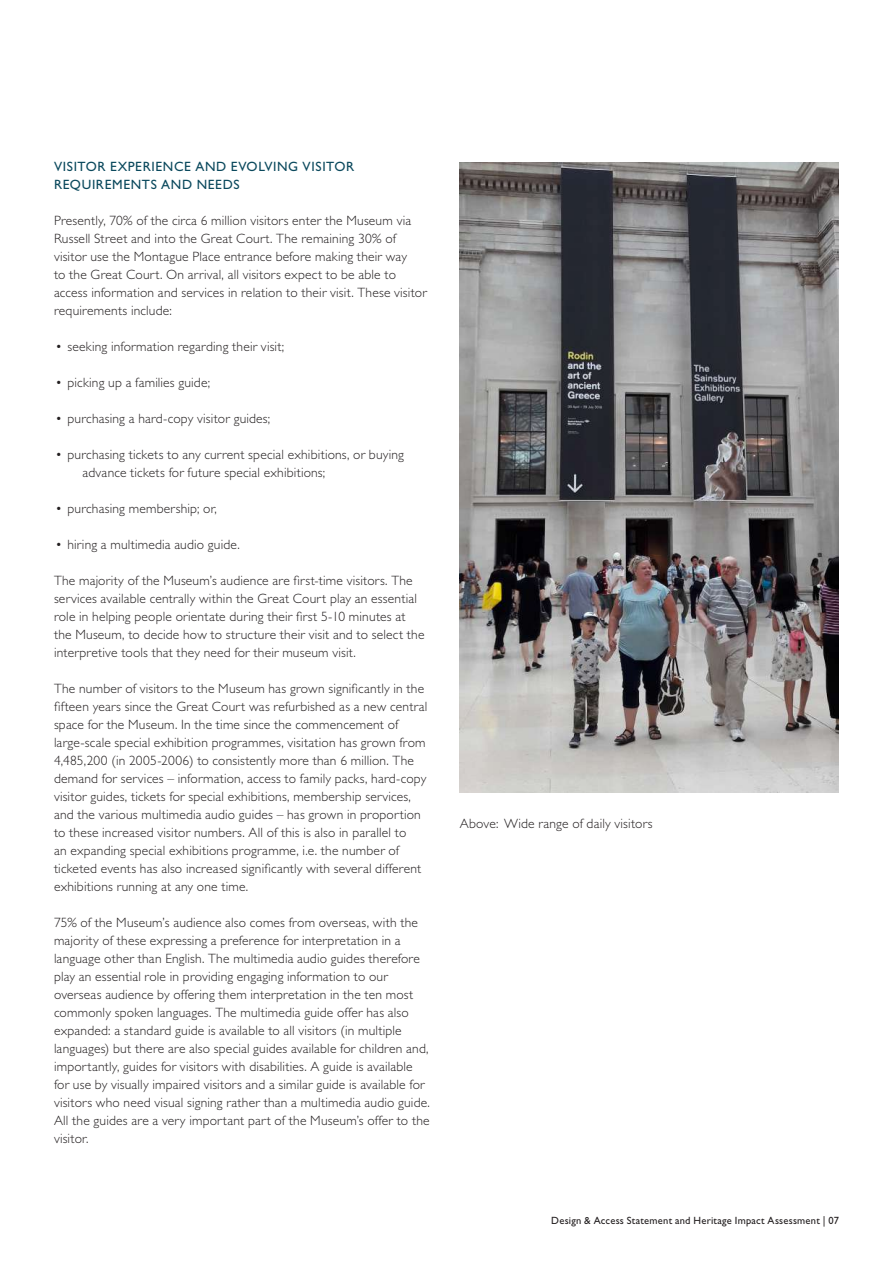
<style>
.page{position:relative;width:893px;height:1263px;background:#fff}
.page>*{position:absolute;margin:0;border:0;box-sizing:border-box;transform-origin:0 0}
.t1{font:300 13.5px/18px "Gill Sans Std";letter-spacing:.015em;color:#231f20}
.t2{font:13.5px/18px "Gill Sans Std";letter-spacing:.045em;color:#0b495d}
.t3{font:10.5px "Gill Sans Std";letter-spacing:.02em;color:#231f20}
</style>
<div class="page">
<img style="left:460px;top:162px;width:379px;height:630px">
<p class="t2" style="left:54px;top:158px;width:302px">VISITOR EXPERIENCE AND EVOLVING VISITOR<br>REQUIREMENTS AND NEEDS</p>
<p class="t1" style="left:54px;top:212px;width:374px">Presently, 70% of the circa 6 million visitors enter the Museum via Russell Street and into the Great Court. The remaining 30% of visitor use the Montague Place entrance before making their way<br>to the Great Court. On arrival, all visitors expect to be able to access information and services in relation to their visit. These visitor requirements include:</p>
<p class="t1" style="left:56px;top:338px;width:230px">• seeking information regarding their visit;</p>
<p class="t1" style="left:56px;top:374px;width:156px">• picking up a families guide;</p>
<p class="t1" style="left:56px;top:410px;width:216px">• purchasing a hard-copy visitor guides;</p>
<p class="t1" style="left:82px;top:446px;width:323px;text-indent:-27px">• purchasing tickets to any current special exhibitions, or buying advance tickets for future special exhibitions;</p>
<p class="t1" style="left:56px;top:500px;width:163px">• purchasing membership; or,</p>
<p class="t1" style="left:56px;top:536px;width:186px">• hiring a multimedia audio guide.</p>
<p class="t1" style="left:54px;top:572px;width:372px">The majority of the Museum’s audience are first-time visitors. The services available centrally within the Great Court play an essential role in helping people orientate during their first 5-10 minutes at the Museum, to decide how to structure their visit and to select the interpretive tools that they need for their museum visit.</p>
<p class="t1" style="left:54px;top:680px;width:375px">The number of visitors to the Museum has grown significantly in the fifteen years since the Great Court was refurbished as a new central space for the Museum. In the time since the commencement of large-scale special exhibition programmes, visitation has grown from 4,485,200 (in 2005-2006) to consistently more than 6 million. The demand for services – information, access to family packs, hard-copy visitor guides, tickets for special exhibitions, membership services, and the various multimedia audio guides – has grown in proportion to these increased visitor numbers. All of this is also in parallel to<br>an expanding special exhibitions programme, i.e. the number of ticketed events has also increased significantly with several different exhibitions running at any one time.</p>
<p class="t1" style="left:54px;top:914px;width:377px">75% of the Museum’s audience also comes from overseas, with the majority of these expressing a preference for interpretation in a language other than English. The multimedia audio guides therefore play an essential role in providing engaging information to our overseas audience by offering them interpretation in the ten most commonly spoken languages. The multimedia guide offer has also expanded: a standard guide is available to all visitors (in multiple languages) but there are also special guides available for children and, importantly, guides for visitors with disabilities. A guide is available for use by visually impaired visitors and a similar guide is available for visitors who need visual signing rather than a multimedia audio guide.<br>All the guides are a very important part of the Museum’s offer to the visitor.</p>
<p class="t1" style="left:460px;top:815px;width:194px">Above: Wide range of daily visitors</p>
<p class="t3" style="left:551px;top:1215px;width:289px">Design &amp; Access Statement and Heritage Impact Assessment | 07</p>
</div>
